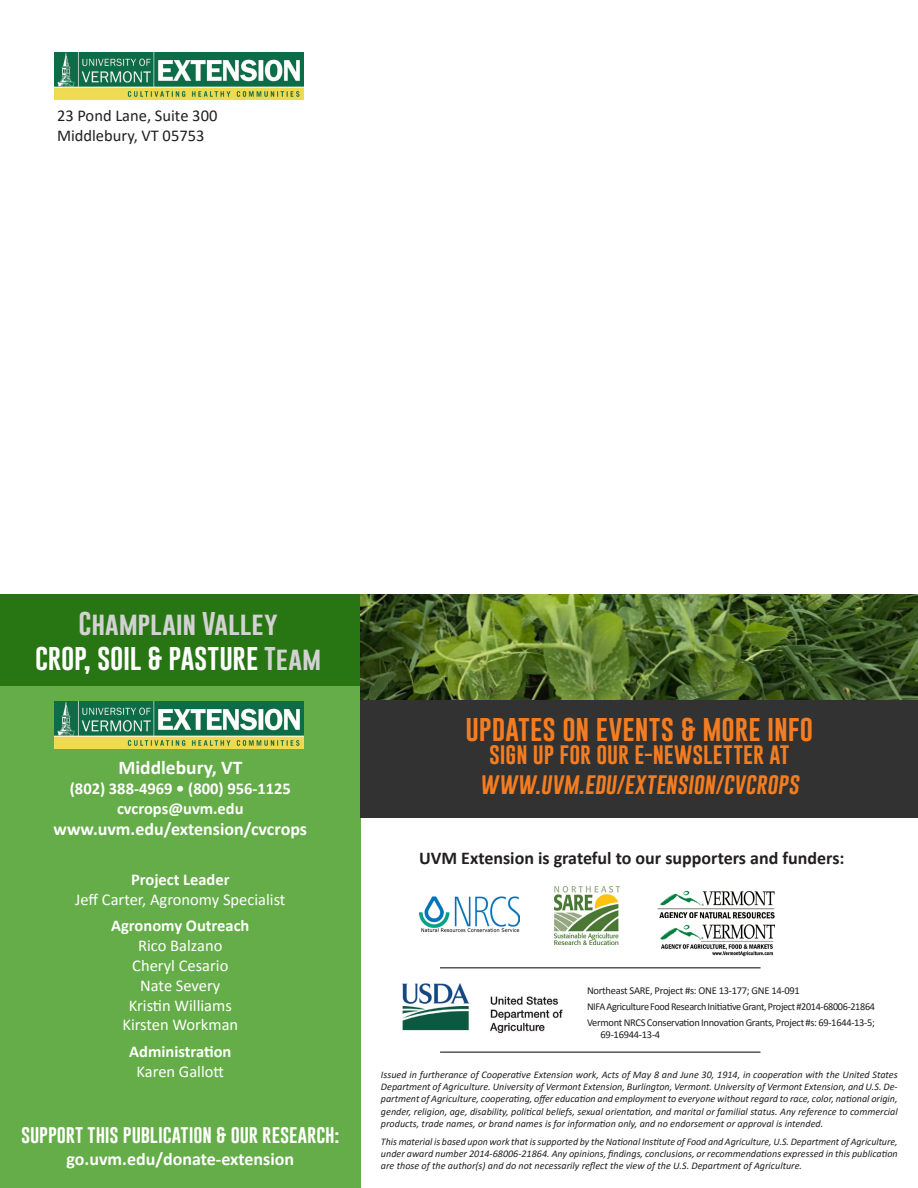
<style>
.page{position:relative;width:918px;height:1188px;background:#fff}
.page>*{position:absolute;margin:0;border:0;box-sizing:border-box;transform-origin:0 0}
.Call-Outs{font:24px "Gobold";letter-spacing:.005em;color:#f47d21;scale:1.1 1}
.t1{font:24px "Gobold";letter-spacing:-.01em;color:#fff;scale:1.1 1}
.t2{font:24px "Gobold";color:#d2d2d2;scale:1.1 1}
.Call-Outs-2{font:19.5px "Gobold";letter-spacing:-.005em;color:#f47d21;scale:1.1 1}
.Body_Text{font:700 19.5px "Calibri";color:#fff}
.Body_Text-2{font:700 18px "Calibri";color:#fff}
.Subheader{font:700 18px "Calibri";color:#231f20}
.Body_Text-3{font:16.5px "Calibri";color:#fff}
.Body_Text-4{font:700 16.5px "Calibri";color:#fff}
.Body_Text-5{font:16.5px "Calibri";color:#231f20}
.t3{font:16.5px "Gobold";letter-spacing:-.01em;color:#fff;scale:1.1 1}
.Body_Text-6{font:10.5px/12.6px "Calibri";letter-spacing:-.025em;color:#231f20}
.Captions{font:italic 10.2px/12.1px "Calibri";color:#231f20;text-align:justify}
.s1{color:#d2d2d2}
</style>
<div class="page">
<svg style="left:0;top:594px;width:361px;height:594px;background:#5ba33f"></svg>
<img style="left:657px;top:890px;width:118px;height:29px">
<img style="left:554px;top:887px;width:66px;height:58px">
<img style="left:420px;top:896px;width:99px;height:37px">
<hr style="left:440px;top:968px;width:321px;height:1px;background:#000">
<hr style="left:440px;top:1052px;width:321px;height:1px;background:#000">
<img style="left:661px;top:925px;width:113px;height:32px">
<img style="left:660px;top:924px;width:41px;height:17px">
<img style="left:54px;top:52px;width:249px;height:47px">
<img style="left:54px;top:701px;width:249px;height:47px">
<img style="left:361px;top:594px;width:557px;height:107px">
<img style="left:403px;top:983px;width:160px;height:49px">
<div style="left:361px;top:701px;width:557px;height:117px;background:#323232"></div>
<p class="Body_Text-5" style="left:57px;top:105px;width:162px">23 Pond Lane, Suite 300</p>
<p class="Body_Text-5" style="left:57px;top:124px;width:149px">Middlebury, VT 05753</p>
<p class="t2" style="left:79px;top:608px;width:183px">Champlain Valley</p>
<p class="t1" style="left:35px;top:643px;width:262px">CROP, SOIL &amp; PASTURE <span class="s1">Team</span></p>
<p class="Body_Text" style="left:118px;top:754px;width:125px">Middlebury, VT</p>
<p class="Body_Text-4" style="left:70px;top:777px;width:223px">(802) 388-4969 • (800) 956-1125</p>
<p class="Body_Text-4" style="left:117px;top:796px;width:128px">cvcrops@uvm.edu</p>
<p class="Body_Text-2" style="left:54px;top:816px;width:255px">www.uvm.edu/extension/cvcrops</p>
<p class="Body_Text-4" style="left:131px;top:868px;width:100px">Project Leader</p>
<p class="Body_Text-3" style="left:75px;top:888px;width:212px">Jeff Carter, Agronomy Specialist</p>
<p class="Body_Text-4" style="left:111px;top:914px;width:140px">Agronomy Outreach</p>
<p class="Body_Text-3" style="left:138px;top:934px;width:86px">Rico Balzano</p>
<p class="Body_Text-3" style="left:132px;top:954px;width:98px">Cheryl Cesario</p>
<p class="Body_Text-3" style="left:140px;top:974px;width:82px">Nate Severy</p>
<p class="Body_Text-3" style="left:129px;top:994px;width:105px">Kristin Williams</p>
<p class="Body_Text-3" style="left:122px;top:1013px;width:117px">Kirsten Workman</p>
<p class="Body_Text-4" style="left:129px;top:1040px;width:104px">Administration</p>
<p class="Body_Text-3" style="left:137px;top:1060px;width:89px">Karen Gallott</p>
<p class="t3" style="left:21px;top:1125px;width:291px">SUPPORT THIS PUBLICATION &amp; OUR RESEARCH:</p>
<p class="Body_Text-2" style="left:67px;top:1146px;width:229px">go.uvm.edu/donate-extension</p>
<p class="Call-Outs" style="left:466px;top:714px;width:318px">UPDATES ON EVENTS &amp; MORE INFO</p>
<p class="Call-Outs-2" style="left:489px;top:742px;width:274px">SIGN UP FOR OUR E-NEWSLETTER AT</p>
<p class="Call-Outs-2" style="left:480px;top:772px;width:294px">WWW.UVM.EDU/EXTENSION/CVCROPS</p>
<p class="Subheader" style="left:419px;top:845px;width:427px">UVM Extension is grateful to our supporters and funders:</p>
<p class="Body_Text-6" style="left:587px;top:984px;width:214px">Northeast SARE, Project #s: ONE 13-177; GNE 14-091</p>
<p class="Body_Text-6" style="left:587px;top:1000px;width:289px">NIFAAgricultureFoodResearchInitiativeGrant,Project#2014-68006-21864</p>
<p class="Body_Text-6" style="left:601px;top:1016px;width:276px;text-indent:-14px">VermontNRCSConservationInnovation Grants,Project #s:69-1644-13-5;<br>69-16944-13-4</p>
<p class="Captions" style="left:381px;top:1068px;width:518px">Issued in furtherance of Cooperative Extension work, Acts of May 8 and June 30, 1914, in cooperation with the United States Department of Agriculture. University of Vermont Extension, Burlington, Vermont. University of Vermont Extension, and U.S. De&shy;partment of Agriculture, cooperating, offer education and employment to everyone without regard to race, color, national origin, gender, religion, age, disability, political beliefs, sexual orientation, and marital or familial status. Any reference to commercial products, trade names, or brand names is for information only, and no endorsement or approval is intended.</p>
<p class="Captions" style="left:381px;top:1135px;width:518px">This material is based upon work that is supported by the National Institute of Food and Agriculture, U.S. Department of Agriculture, under award number 2014-68006-21864. Any opinions, findings, conclusions, or recommendations expressed in this publication are those of the author(s) and do not necessarily reflect the view of the U.S. Department of Agriculture.</p>
</div>
